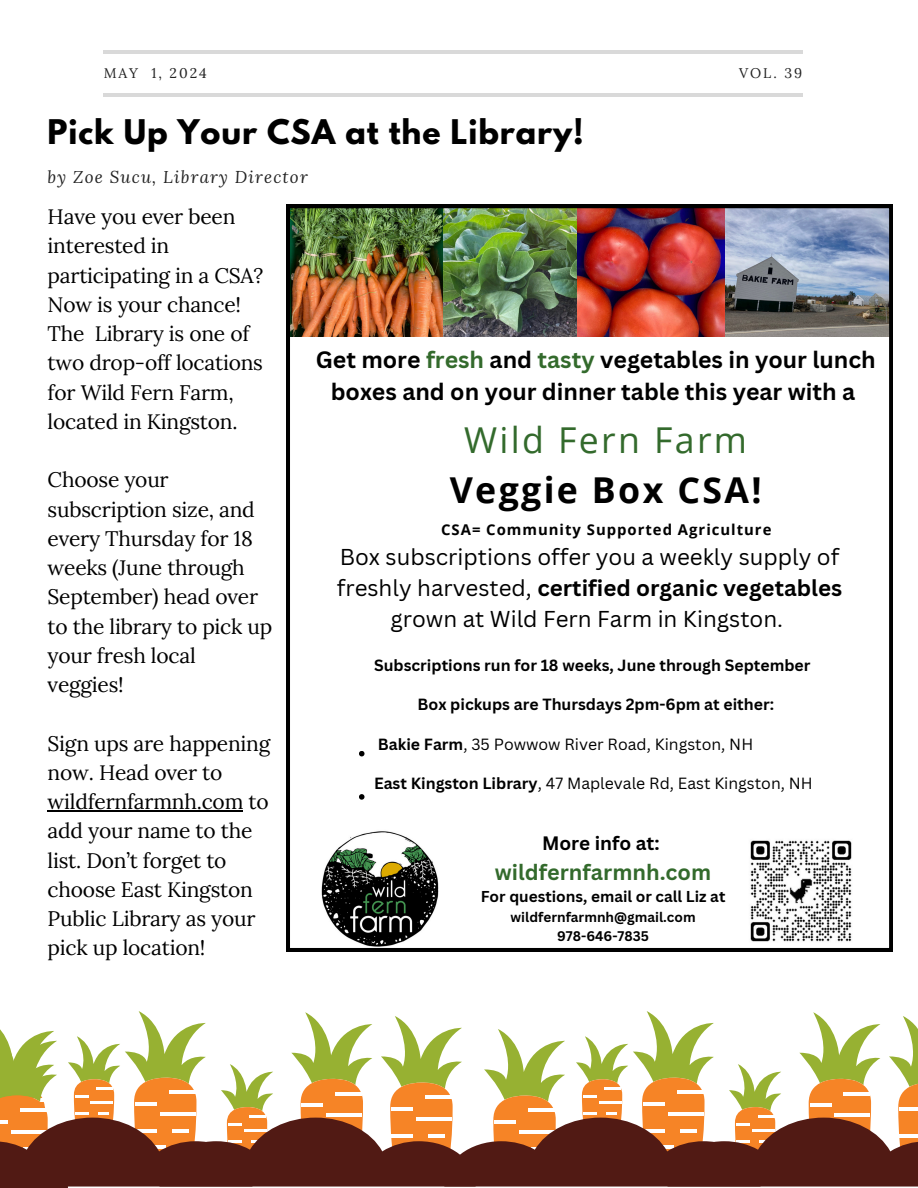
<style>
.page{position:relative;width:918px;height:1188px;background:#fff}
.page>*{position:absolute;margin:0;border:0;box-sizing:border-box;transform-origin:0 0}
.t1{font:700 35.7px/50.6px "Open Sans";letter-spacing:.065em;color:#000;text-align:center}
.t2{font:700 30.15px "League Spartan";letter-spacing:.03em;color:#000}
.t3{font:700 23.1px/32px "Canva Sans";color:#000;text-align:center}
.t4{font:22.35px/31.2px "Canva Sans";color:#000;text-align:center}
.t5{font:700 21.6px "Canva Sans";color:#336a2c}
.t6{font:21px/29.2px "Lora";letter-spacing:-.01em;color:#000}
.t7{font:700 18.9px "Canva Sans";color:#000}
.t8{font:italic 16.95px "Lora";letter-spacing:.07em;color:#222}
.t9{font:15.75px "Canva Sans";color:#000}
.t10{font:700 15.75px "Canva Sans";color:#000}
.t11{font:700 15.3px "Canva Sans";color:#000}
.t12{font:700 14.85px "Open Sans";letter-spacing:.065em;color:#000}
.t13{font:13.95px "Lora";letter-spacing:.14em;color:#222}
.t14{font:700 13.65px/18.6px "Canva Sans";color:#000;text-align:center}
.s1{color:#336a2c}
.s2{font-weight:400;color:#336a2c}
.s3{font-weight:700}
</style>
<div class="page">
<hr style="left:103px;top:93px;width:700px;height:3px;background:#000">
<hr style="left:104px;top:50px;width:699px;height:3px;background:#000">
<img style="left:287px;top:205px;width:605px;height:746px">
<hr style="left:48px;top:810px;width:195px;height:1px;background:#000">
<svg style="left:0;top:1011px;width:918px;height:177px"></svg>
<h5 class="t13" style="left:104px;top:64px;width:36px">MAY</h5>
<h5 class="t13" style="left:151px;top:64px;width:57px">1, 2024</h5>
<h5 class="t13" style="left:739px;top:64px;width:65px">VOL. 39</h5>
<p class="t2" style="left:48px;top:117px;width:537px">Pick Up Your CSA at the Library!</p>
<p class="t8" style="left:48px;top:165px;width:262px">by Zoe Sucu, Library Director</p>
<p class="t6" style="left:48px;top:202px;width:217px">Have you ever been interested in participating in a CSA?<br>Now is your chance!<br>The Library is one of two drop-off locations for Wild Fern Farm, located in Kingston.</p>
<h1 class="t6" style="left:48px;top:465px;width:226px">Choose your subscription size, and every Thursday for 18 weeks (June through<br>September) head over to the library to pick up your fresh local veggies!</h1>
<h4 class="t6" style="left:48px;top:728px;width:224px">Sign ups are happening now. Head over to wildfernfarmnh.com to add your name to the list. Don’t forget to choose East Kingston<br>Public Library as your pick up location!</h4>
<p class="t3" style="left:316px;top:343px;width:562px">Get more <span class="s1">fresh</span> and <span class="s1">tasty</span> vegetables in your lunch boxes and on your dinner table this year with a</p>
<p class="t1" style="left:450px;top:414px;width:313px"><span class="s2">Wild Fern Farm<br></span>Veggie Box CSA!</p>
<p class="t12" style="left:441px;top:519px;width:332px">CSA= Community Supported Agriculture</p>
<h6 class="t4" style="left:337px;top:541px;width:507px">Box subscriptions offer you a weekly supply of freshly harvested, <span class="s3">certified organic vegetables </span>grown at Wild Fern Farm in Kingston.</h6>
<h3 class="t10" style="left:374px;top:654px;width:438px">Subscriptions run for 18 weeks, June through September</h3>
<h3 class="t10" style="left:418px;top:694px;width:358px">Box pickups are Thursdays 2pm-6pm at either:</h3>
<h3 class="t9" style="left:378px;top:733px;width:377px"><span class="s3">Bakie Farm</span>, 35 Powwow River Road, Kingston, NH</h3>
<h3 class="t9" style="left:374px;top:772px;width:440px"><span class="s3">East Kingston Library</span>, 47 Maplevale Rd, East Kingston, NH</h3>
<p class="t7" style="left:542px;top:829px;width:119px">More info at:</p>
<p class="t5" style="left:495px;top:857px;width:218px">wildfernfarmnh.com</p>
<p class="t11" style="left:481px;top:886px;width:246px">For questions, email or call Liz at</p>
<p class="t14" style="left:511px;top:907px;width:187px">wildfernfarmnh@gmail.com<br>978-646-7835</p>
</div>
